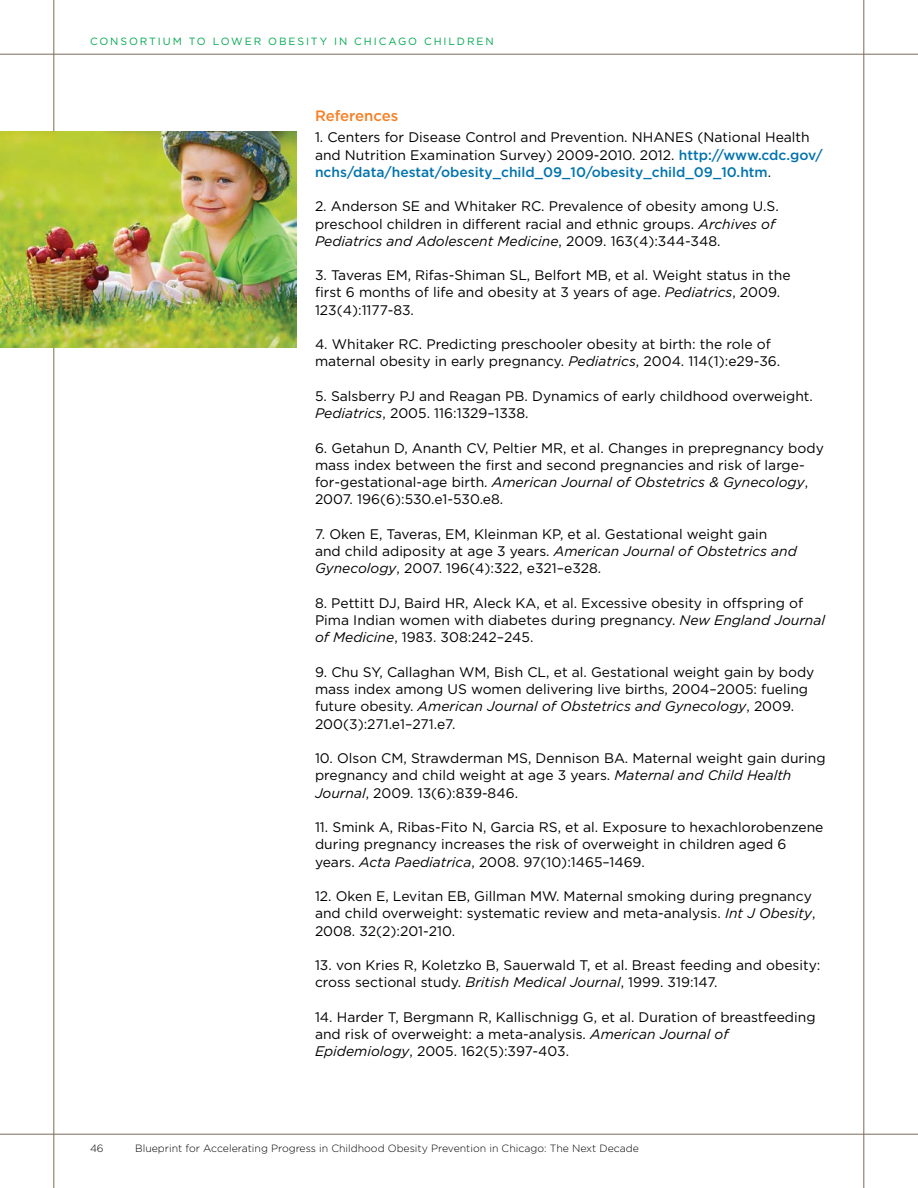
<style>
.page{position:relative;width:918px;height:1188px;background:#fff}
.page>*{position:absolute;margin:0;border:0;box-sizing:border-box;transform-origin:0 0}
.t1{font:500 15px "Gotham";color:#f58025}
.t2{font:13.8px/17.2px "Gotham";color:#000}
.t3{font:300 10.5px "Gotham";color:#000}
.t4{font:10.5px "Gotham";letter-spacing:.18em;color:#00a94f}
.s1{font-weight:500;color:#0073ae}
.s2{font-style:italic}
</style>
<div class="page">
<hr style="left:54px;top:0;width:1px;height:1188px;background:#7c6a55">
<hr style="left:864px;top:0;width:1px;height:1188px;background:#7c6a55">
<hr style="left:0;top:54px;width:918px;height:1px;background:#7c6a55">
<hr style="left:0;top:1134px;width:918px;height:1px;background:#7c6a55">
<img style="left:0;top:131px;width:297px;height:216px">
<p class="t4" style="left:90px;top:35px;width:405px">Consortium to Lower O besity in Chicago Chil dren</p>
<p class="t1" style="left:315px;top:107px;width:85px">References</p>
<p class="t2" style="left:315px;top:129px;width:509px">1. Centers for Disease Control and Prevention. NHANES (National Health and Nutrition Examination Survey) 2009-2010. 2012. <span class="s1">http://www.cdc.gov/ nchs/data/hestat/obesity_child_09_10/obesity_child_09_10.htm</span>.</p>
<p class="t2" style="left:315px;top:198px;width:465px">2. Anderson SE and Whitaker RC. Prevalence of obesity among U.S. preschool children in different racial and ethnic groups. <span class="s2">Archives of<br>Pediatrics and Adolescent Medicine</span>, 2009. 163(4):344-348.</p>
<p class="t2" style="left:315px;top:266px;width:477px">3. Taveras EM, Rifas-Shiman SL, Belfort MB, et al. Weight status in the first 6 months of life and obesity at 3 years of age. <span class="s2">Pediatrics</span>, 2009.<br>123(4):1177-83.</p>
<p class="t2" style="left:315px;top:335px;width:467px">4. Whitaker RC. Predicting preschooler obesity at birth: the role of maternal obesity in early pregnancy. <span class="s2">Pediatrics</span>, 2004. 114(1):e29-36.</p>
<p class="t2" style="left:315px;top:387px;width:499px">5. Salsberry PJ and Reagan PB. Dynamics of early childhood overweight.<br><span class="s2">Pediatrics</span>, 2005. 116:1329–1338.</p>
<p class="t2" style="left:315px;top:439px;width:510px">6. Getahun D, Ananth CV, Peltier MR, et al. Changes in prepregnancy body mass index between the first and second pregnancies and risk of large&shy;for-gestational-age birth. <span class="s2">American Journal of Obstetrics &amp; Gynecology</span>, 2007. 196(6):530.e1-530.e8.</p>
<p class="t2" style="left:315px;top:525px;width:483px">7. Oken E, Taveras, EM, Kleinman KP, et al. Gestational weight gain<br>and child adiposity at age 3 years. <span class="s2">American Journal of Obstetrics and<br>Gynecology</span>, 2007. 196(4):322, e321–e328.</p>
<p class="t2" style="left:315px;top:594px;width:512px">8. Pettitt DJ, Baird HR, Aleck KA, et al. Excessive obesity in offspring of<br>Pima Indian women with diabetes during pregnancy. <span class="s2">New England Journal of Medicine</span>, 1983. 308:242–245.</p>
<p class="t2" style="left:315px;top:663px;width:501px">9. Chu SY, Callaghan WM, Bish CL, et al. Gestational weight gain by body mass index among US women delivering live births, 2004–2005: fueling future obesity. <span class="s2">American Journal of Obstetrics and Gynecology</span>, 2009.<br>200(3):271.e1–271.e7.</p>
<p class="t2" style="left:315px;top:749px;width:512px">10. Olson CM, Strawderman MS, Dennison BA. Maternal weight gain during pregnancy and child weight at age 3 years. <span class="s2">Maternal and Child Health<br>Journal</span>, 2009. 13(6):839-846.</p>
<p class="t2" style="left:315px;top:818px;width:510px">11. Smink A, Ribas-Fito N, Garcia RS, et al. Exposure to hexachlorobenzene during pregnancy increases the risk of overweight in children aged 6 years. <span class="s2">Acta Paediatrica</span>, 2008. 97(10):1465–1469.</p>
<p class="t2" style="left:315px;top:887px;width:502px">12. Oken E, Levitan EB, Gillman MW. Maternal smoking during pregnancy and child overweight: systematic review and meta-analysis. <span class="s2">Int J Obesity</span>,<br>2008. 32(2):201-210.</p>
<p class="t2" style="left:315px;top:956px;width:507px">13. von Kries R, Koletzko B, Sauerwald T, et al. Breast feeding and obesity: cross sectional study. <span class="s2">British Medical Journal</span>, 1999. 319:147.</p>
<p class="t2" style="left:315px;top:1008px;width:502px">14. Harder T, Bergmann R, Kallischnigg G, et al. Duration of breastfeeding and risk of overweight: a meta-analysis. <span class="s2">American Journal of<br>Epidemiology</span>, 2005. 162(5):397-403.</p>
<p class="t3" style="left:90px;top:1142px;width:15px">46</p>
<p class="t3" style="left:135px;top:1142px;width:505px">Blueprint for Accelerating Progress in Childhood Obesity Prevention in Chicago: The Next Decade</p>
</div>
